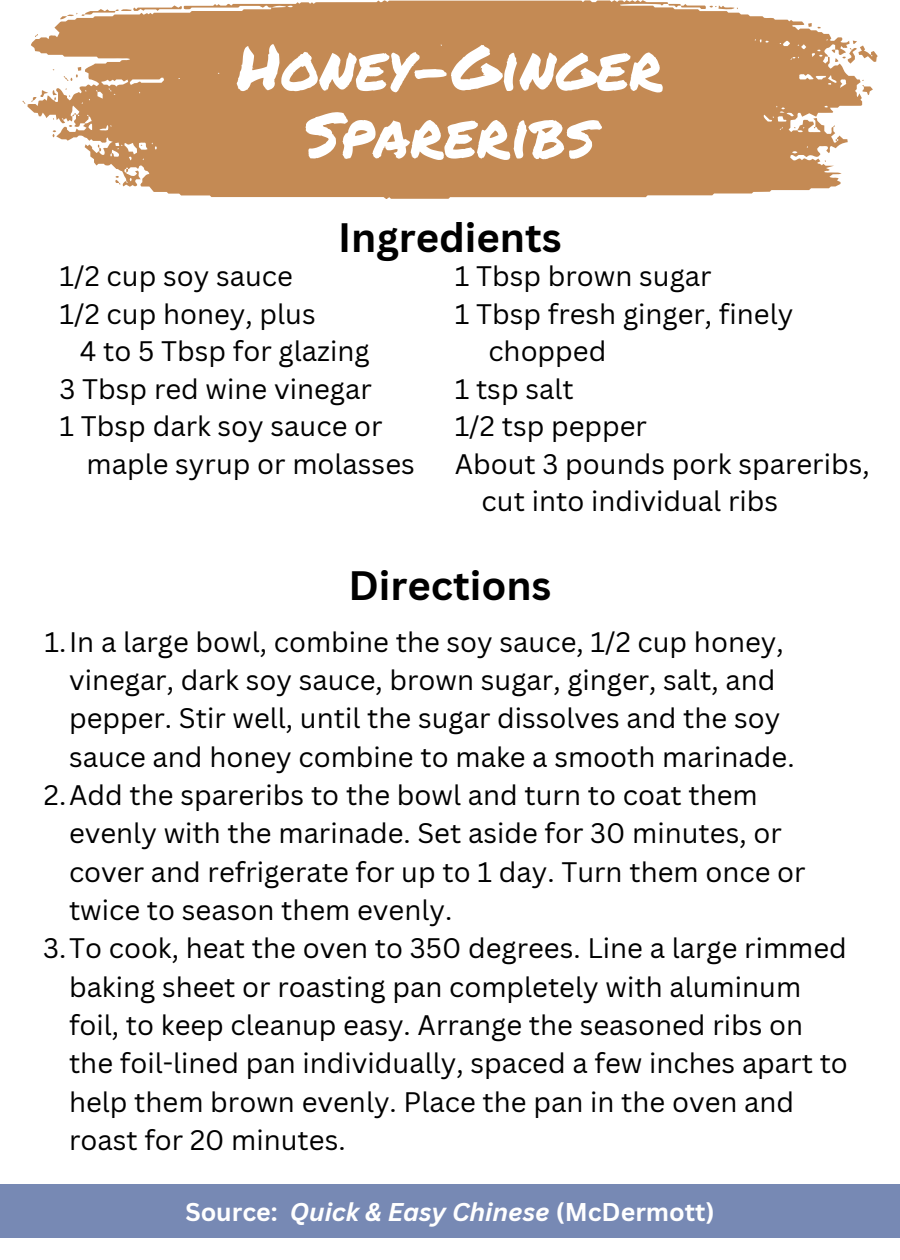
<style>
.page{position:relative;width:900px;height:1260px;background:#fff}
.page>*{position:absolute;margin:0;border:0;box-sizing:border-box;transform-origin:0 0}
.t1{font:62.5px/67.5px "Permanent Marker";color:#fff;text-align:center}
.t2{font:700 40px "Canva Sans";color:#000}
.t3{font:27.5px/38.2px "Canva Sans";color:#000}
.t4{font:700 25px "Canva Sans";color:#fff}
.s1{font-style:italic}
</style>
<div class="page">
<svg style="left:27px;top:0;width:835px;height:199px;background:#cc9a6c"></svg>
<svg style="left:808px;top:23px;width:4px;height:4px"></svg>
<svg style="left:97px;top:145px;width:4px;height:7px"></svg>
<svg style="left:52px;top:130px;width:4px;height:7px"></svg>
<svg style="left:668px;top:4px;width:70px;height:6px"></svg>
<svg style="left:60px;top:5px;width:122px;height:14px"></svg>
<svg style="left:34px;top:34px;width:5px;height:3px"></svg>
<svg style="left:832px;top:41px;width:45px;height:23px"></svg>
<svg style="left:64px;top:67px;width:17px;height:15px"></svg>
<svg style="left:862px;top:80px;width:11px;height:15px"></svg>
<svg style="left:65px;top:88px;width:5px;height:9px"></svg>
<svg style="left:22px;top:90px;width:35px;height:14px"></svg>
<svg style="left:72px;top:113px;width:4px;height:3px"></svg>
<svg style="left:115px;top:169px;width:13px;height:16px"></svg>
<div style="left:0;top:1184px;width:900px;height:54px;background:#7789b4"></div>
<p class="t1" style="left:237px;top:32px;width:427px">Honey-Ginger<br>Spareribs</p>
<h1 class="t2" style="left:338px;top:209px;width:225px">Ingredients</h1>
<h2 class="t3" style="left:60px;top:257px;width:235px">1/2 cup soy sauce</h2>
<p class="t3" style="left:60px;top:294px;width:258px">1/2 cup honey, plus</p>
<p class="t3" style="left:80px;top:332px;width:291px">4 to 5 Tbsp for glazing</p>
<p class="t3" style="left:60px;top:369px;width:314px">3 Tbsp red wine vinegar</p>
<p class="t3" style="left:60px;top:407px;width:325px">1 Tbsp dark soy sauce or</p>
<p class="t3" style="left:87px;top:444px;width:330px">maple syrup or molasses</p>
<p class="t3" style="left:455px;top:257px;width:258px">1 Tbsp brown sugar</p>
<p class="t3" style="left:455px;top:294px;width:340px">1 Tbsp fresh ginger, finely</p>
<p class="t3" style="left:488px;top:332px;width:120px">chopped</p>
<h2 class="t3" style="left:455px;top:369px;width:121px">1 tsp salt</h2>
<p class="t3" style="left:455px;top:407px;width:194px">1/2 tsp pepper</p>
<p class="t3" style="left:455px;top:444px;width:417px">About 3 pounds pork spareribs,</p>
<p class="t3" style="left:482px;top:482px;width:298px">cut into individual ribs</p>
<p class="t2" style="left:348px;top:558px;width:205px">Directions</p>
<p class="t3" style="left:69px;top:622px;width:727px;text-indent:-25px">1.In a large bowl, combine the soy sauce, 1/2 cup honey, vinegar, dark soy sauce, brown sugar, ginger, salt, and pepper. Stir well, until the sugar dissolves and the soy sauce and honey combine to make a smooth marinade.</p>
<p class="t3" style="left:69px;top:775px;width:738px;text-indent:-25px">2.Add the spareribs to the bowl and turn to coat them evenly with the marinade. Set aside for 30 minutes, or cover and refrigerate for up to 1 day. Turn them once or twice to season them evenly.</p>
<p class="t3" style="left:69px;top:928px;width:780px;text-indent:-26px">3.To cook, heat the oven to 350 degrees. Line a large rimmed baking sheet or roasting pan completely with aluminum foil, to keep cleanup easy. Arrange the seasoned ribs on the foil-lined pan individually, spaced a few inches apart to help them brown evenly. Place the pan in the oven and roast for 20 minutes.</p>
<p class="t4" style="left:185px;top:1194px;width:531px">Source: <span class="s1">Quick &amp; Easy Chinese</span> (McDermott)</p>
</div>
